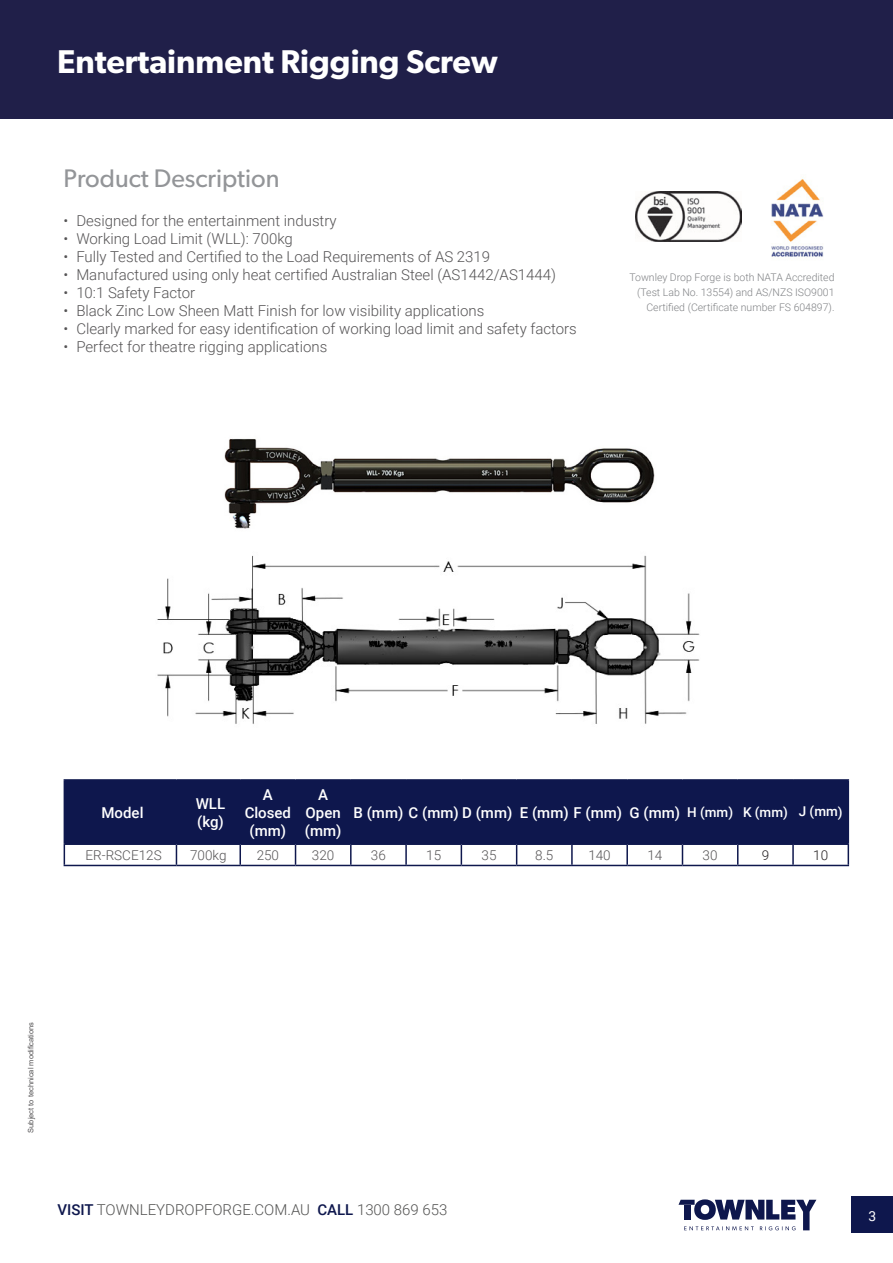
<style>
.page{position:relative;width:893px;height:1263px;background:#fff}
.page>*{position:absolute;margin:0;border:0;box-sizing:border-box;transform-origin:0 0}
.t1{font:600 33px "Gibson";color:#fff}
.t2{font:25.5px "Gibson";color:#939598}
.t3{font:300 15px "Roboto";color:#555455}
.t4{font:500 15px/18px "Roboto";color:#fff;text-align:center}
.t5{font:300 15px "Roboto";color:#545453}
.t6{font:13.8px "Roboto";color:#fff}
.t7{font:300 13.5px "Roboto";color:#555455}
.t8{font:500 13.5px "Roboto";color:#fff}
.t9{font:300 13.5px "Roboto";color:#231f20}
.t10{font:300 10.5px/15px "Roboto";color:#808285;text-align:right}
.t11{font:7.5px "Arial";color:#555455}
.s1{font-weight:500;color:#0e174d}
</style>
<div class="page">
<svg style="left:678px;top:1199px;width:138px;height:31px"></svg>
<div style="left:851px;top:1197px;width:42px;height:36px;background:#0e174d"></div>
<div style="left:0;top:0;width:893px;height:118px;background:#201f49"></div>
<img style="left:771px;top:179px;width:53px;height:78px">
<img style="left:635px;top:192px;width:106px;height:49px">
<img style="left:224px;top:438px;width:431px;height:91px">
<img style="left:157px;top:555px;width:543px;height:169px">
<div style="left:65px;top:781px;width:783px;height:62px;background:#0e174d"></div>
<svg style="left:64px;top:845px;width:785px;height:20px"></svg>
<hr style="left:64px;top:865px;width:112px;height:1px;background:#0e174d">
<hr style="left:176px;top:865px;width:64px;height:1px;background:#0e174d">
<hr style="left:240px;top:865px;width:56px;height:1px;background:#0e174d">
<hr style="left:296px;top:865px;width:55px;height:1px;background:#0e174d">
<hr style="left:351px;top:865px;width:55px;height:1px;background:#0e174d">
<hr style="left:406px;top:865px;width:55px;height:1px;background:#0e174d">
<hr style="left:461px;top:865px;width:56px;height:1px;background:#0e174d">
<hr style="left:517px;top:865px;width:55px;height:1px;background:#0e174d">
<hr style="left:572px;top:865px;width:55px;height:1px;background:#0e174d">
<hr style="left:627px;top:865px;width:55px;height:1px;background:#0e174d">
<hr style="left:682px;top:865px;width:56px;height:1px;background:#0e174d">
<hr style="left:738px;top:865px;width:55px;height:1px;background:#0e174d">
<hr style="left:793px;top:865px;width:56px;height:1px;background:#0e174d">
<hr style="left:64px;top:779px;width:112px;height:2px;background:#0e174d">
<hr style="left:64px;top:781px;width:1px;height:62px;background:#0e174d">
<hr style="left:176px;top:779px;width:64px;height:2px;background:#0e174d">
<hr style="left:176px;top:781px;width:1px;height:62px;background:#0e174d">
<hr style="left:240px;top:779px;width:56px;height:2px;background:#0e174d">
<hr style="left:239px;top:781px;width:2px;height:62px;background:#0e174d">
<hr style="left:296px;top:779px;width:55px;height:2px;background:#0e174d">
<hr style="left:295px;top:781px;width:1px;height:62px;background:#0e174d">
<hr style="left:351px;top:779px;width:55px;height:2px;background:#0e174d">
<hr style="left:350px;top:781px;width:2px;height:62px;background:#0e174d">
<hr style="left:406px;top:779px;width:55px;height:2px;background:#0e174d">
<hr style="left:405px;top:781px;width:2px;height:62px;background:#0e174d">
<hr style="left:461px;top:779px;width:56px;height:2px;background:#0e174d">
<hr style="left:461px;top:781px;width:1px;height:62px;background:#0e174d">
<hr style="left:517px;top:779px;width:55px;height:2px;background:#0e174d">
<hr style="left:516px;top:781px;width:1px;height:62px;background:#0e174d">
<hr style="left:572px;top:779px;width:55px;height:2px;background:#0e174d">
<hr style="left:571px;top:781px;width:2px;height:62px;background:#0e174d">
<hr style="left:627px;top:779px;width:55px;height:2px;background:#0e174d">
<hr style="left:626px;top:781px;width:2px;height:62px;background:#0e174d">
<hr style="left:682px;top:779px;width:56px;height:2px;background:#0e174d">
<hr style="left:682px;top:781px;width:1px;height:62px;background:#0e174d">
<hr style="left:738px;top:779px;width:55px;height:2px;background:#0e174d">
<hr style="left:737px;top:781px;width:1px;height:62px;background:#0e174d">
<hr style="left:793px;top:779px;width:56px;height:2px;background:#0e174d">
<hr style="left:792px;top:781px;width:2px;height:62px;background:#0e174d">
<hr style="left:848px;top:781px;width:1px;height:62px;background:#0e174d">
<hr style="left:64px;top:843px;width:112px;height:2px;background:#0e174d">
<hr style="left:176px;top:843px;width:64px;height:2px;background:#0e174d">
<hr style="left:240px;top:843px;width:56px;height:2px;background:#0e174d">
<hr style="left:296px;top:843px;width:55px;height:2px;background:#0e174d">
<hr style="left:351px;top:843px;width:55px;height:2px;background:#0e174d">
<hr style="left:406px;top:843px;width:55px;height:2px;background:#0e174d">
<hr style="left:461px;top:843px;width:56px;height:2px;background:#0e174d">
<hr style="left:517px;top:843px;width:55px;height:2px;background:#0e174d">
<hr style="left:572px;top:843px;width:55px;height:2px;background:#0e174d">
<hr style="left:627px;top:843px;width:55px;height:2px;background:#0e174d">
<hr style="left:682px;top:843px;width:56px;height:2px;background:#0e174d">
<hr style="left:738px;top:843px;width:55px;height:2px;background:#0e174d">
<hr style="left:793px;top:843px;width:56px;height:2px;background:#0e174d">
<p class="t1" style="left:57px;top:42px;width:442px">Entertainment Rigging Screw</p>
<p class="t2" style="left:64px;top:162px;width:217px">Product Description</p>
<p class="t3" style="left:64px;top:210px;width:275px">• Designed for the entertainment industry</p>
<p class="t3" style="left:64px;top:228px;width:231px">• Working Load Limit (WLL): 700kg</p>
<p class="t3" style="left:64px;top:246px;width:428px">• Fully Tested and Certified to the Load Requirements of AS 2319</p>
<p class="t3" style="left:64px;top:264px;width:494px">• Manufactured using only heat certified Australian Steel (AS1442/AS1444)</p>
<p class="t3" style="left:64px;top:282px;width:133px">• 10:1 Safety Factor</p>
<p class="t3" style="left:64px;top:300px;width:422px">• Black Zinc Low Sheen Matt Finish for low visibility applications</p>
<p class="t3" style="left:64px;top:318px;width:515px">• Clearly marked for easy identification of working load limit and safety factors</p>
<p class="t3" style="left:64px;top:336px;width:265px">• Perfect for theatre rigging applications</p>
<p class="t10" style="left:629px;top:269px;width:207px">Townley Drop Forge is both NATA Accredited (Test Lab No. 13554) and AS/NZS ISO9001<br>Certified (Certificate number FS 604897).</p>
<p class="t4" style="left:102px;top:803px;width:43px">Model</p>
<p class="t4" style="left:196px;top:794px;width:31px;text-align:left">WLL (kg)</p>
<p class="t4" style="left:245px;top:785px;width:48px">A<br>Closed (mm)</p>
<p class="t4" style="left:305px;top:785px;width:38px">A<br>Open (mm)</p>
<p class="t4" style="left:354px;top:803px;width:160px">B (mm) C (mm) D (mm)</p>
<p class="t4" style="left:520px;top:803px;width:104px">E (mm) F (mm)</p>
<p class="t4" style="left:630px;top:803px;width:52px">G (mm)</p>
<p class="t8" style="left:687px;top:803px;width:47px">H (mm)</p>
<p class="t8" style="left:743px;top:803px;width:46px">K (mm)</p>
<p class="t8" style="left:799px;top:801px;width:45px">J (mm)</p>
<p class="t7" style="left:86px;top:846px;width:78px">ER-RSCE12S</p>
<p class="t7" style="left:190px;top:846px;width:38px">700kg</p>
<p class="t7" style="left:257px;top:846px;width:24px">250</p>
<p class="t7" style="left:312px;top:846px;width:24px">320</p>
<p class="t7" style="left:371px;top:846px;width:16px">36</p>
<p class="t7" style="left:426px;top:846px;width:16px">15</p>
<p class="t7" style="left:481px;top:846px;width:16px">35</p>
<p class="t7" style="left:535px;top:846px;width:20px">8.5</p>
<p class="t7" style="left:588px;top:846px;width:24px">140</p>
<p class="t7" style="left:647px;top:846px;width:16px">14</p>
<p class="t7" style="left:703px;top:846px;width:16px">30</p>
<p class="t9" style="left:762px;top:846px;width:9px">9</p>
<p class="t9" style="left:813px;top:846px;width:16px">10</p>
<p class="t11" style="left:26px;top:1133px;width:112px;rotate:-90deg">Subject to technical modifications</p>
<p class="t5" style="left:57px;top:1199px;width:391px"><span class="s1">VISIT</span> TOWNLEYDROPFORGE.COM.AU <span class="s1">CALL</span> 1300 869 653</p>
<p class="t6" style="left:868px;top:1206px;width:9px">3</p>
</div>
